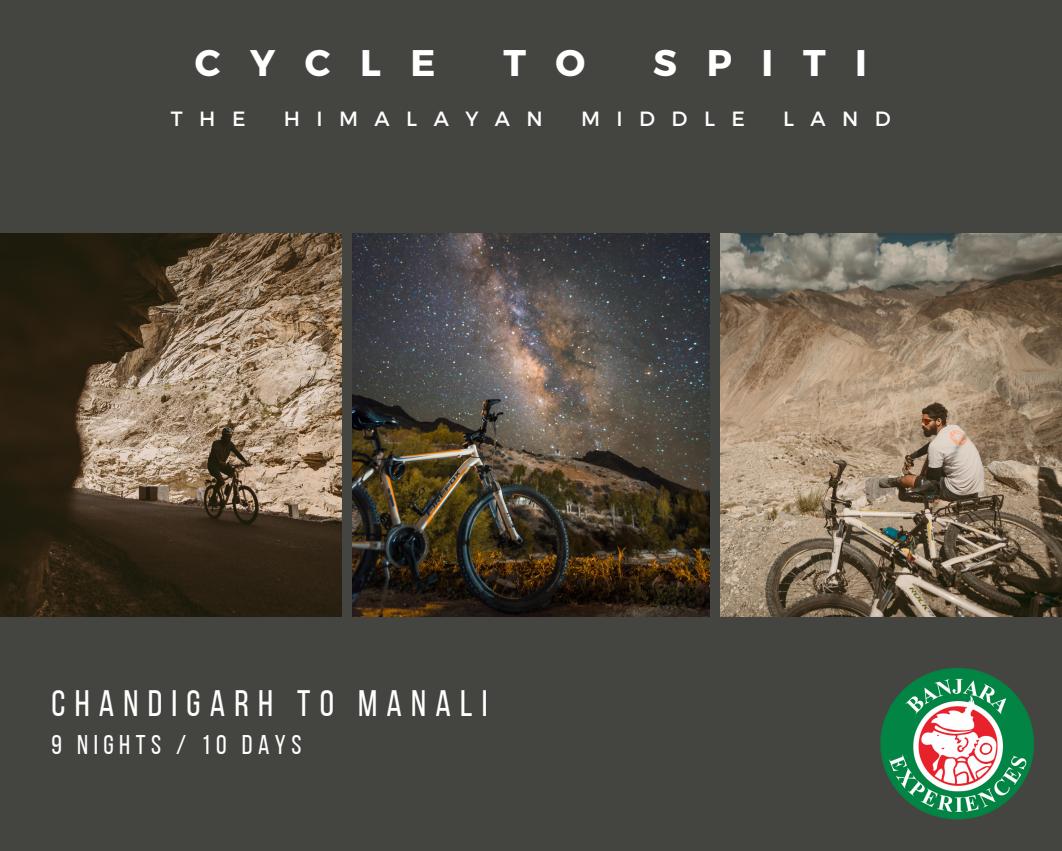
<style>
.page{position:relative;width:1062px;height:851px;background:#fff}
.page>*{position:absolute;margin:0;border:0;box-sizing:border-box;transform-origin:0 0}
.t1{font:700 37.05px "Montserrat";letter-spacing:.8em;color:#fff}
.t2{font:36.75px "Bebas Neue";letter-spacing:.25em;color:#fff}
.t3{font:27px "Bebas Neue";letter-spacing:.205em;color:#fff}
.t4{font:20.55px "Montserrat";letter-spacing:.8em;color:#fff}
</style>
<div class="page">
<div style="left:0;top:0;width:1062px;height:850px;background:#444440"></div>
<img style="left:0;top:233px;width:342px;height:383px">
<img style="left:353px;top:233px;width:356px;height:383px">
<img style="left:720px;top:233px;width:342px;height:383px">
<img style="left:880px;top:668px;width:154px;height:152px">
<h1 class="t1" style="left:195px;top:39px;width:242px">CYCLE</h1>
<h1 class="t1" style="left:503px;top:39px;width:84px">T O</h1>
<h1 class="t1" style="left:653px;top:39px;width:215px">SPITI</h1>
<p class="t4" style="left:171px;top:105px;width:76px">THE</p>
<p class="t4" style="left:284px;top:105px;width:261px">HIMALAYAN</p>
<p class="t4" style="left:581px;top:105px;width:165px">MIDDLE</p>
<p class="t4" style="left:783px;top:105px;width:109px">LAND</p>
<h2 class="t2" style="left:52px;top:688px;width:438px">CHANDIGARH TO MANALI</h2>
<h3 class="t3" style="left:52px;top:734px;width:251px">9 NIGHTS / 10 DAYS</h3>
</div>
